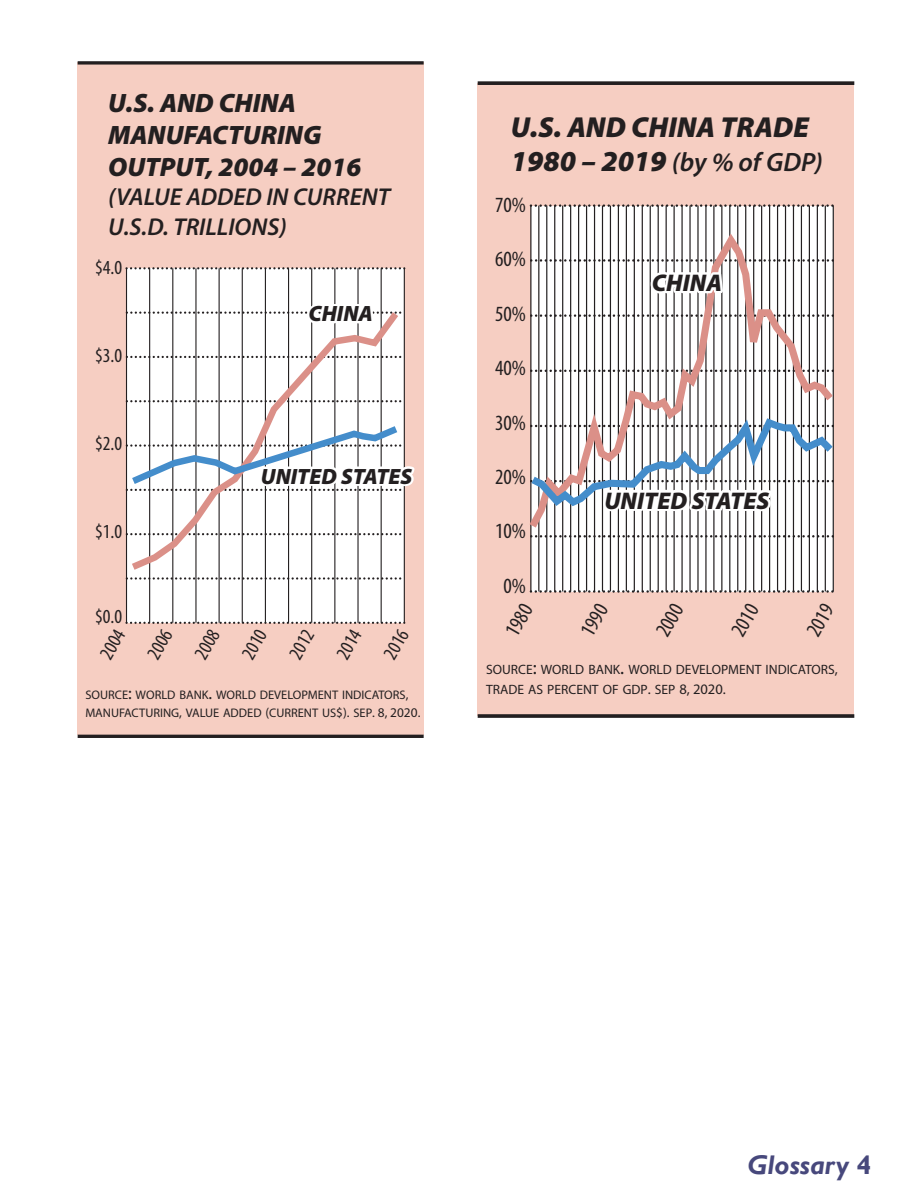
<style>
.page{position:relative;width:918px;height:1188px;background:#fff}
.page>*{position:absolute;margin:0;border:0;box-sizing:border-box;transform-origin:0 0}
.t1{font:italic 900 28.95px "Myriad Pro";color:#231f20}
.t2{font:italic 700 27px "Gill Sans";color:#47487c}
.t3{font:italic 900 26.7px/32px "Myriad Pro";color:#231f20}
.t4{font:italic 600 26.55px "Myriad Pro";color:#231f20}
.t5{font:italic 600 24.45px/29.4px "Myriad Pro";color:#231f20}
.t6{font:italic 900 24.15px "Myriad Pro";color:#231f20}
.t7{font:italic 900 22.2px "Myriad Pro";color:#231f20}
.t8{font:condensed 21.75px "Myriad Pro";color:#231f20}
.t9{font:condensed 19.95px "Myriad Pro";color:#231f20}
.t10{font:13.5px/19.4px "Myriad Pro";color:#231f20}
.t11{font:12.45px/17.7px "Myriad Pro";color:#231f20}
.s1{font-size:17.7px}
.s2{font-size:13.35px}
.s3{font-weight:900;font-size:28.95px}
.s4{font-size:19.35px}
.s5{font-size:14.55px}
.s6{font-style:normal}
</style>
<div class="page">
<div style="left:78px;top:62px;width:346px;height:673px;background:#f6cec2"></div>
<div style="left:127px;top:268px;width:277px;height:355px;background:#fff"></div>
<hr style="left:404px;top:268px;width:1px;height:355px;background:#231f20">
<hr style="left:381px;top:268px;width:1px;height:355px;background:#231f20">
<hr style="left:357px;top:268px;width:2px;height:355px;background:#231f20">
<hr style="left:334px;top:268px;width:1px;height:355px;background:#231f20">
<hr style="left:311px;top:268px;width:1px;height:355px;background:#231f20">
<hr style="left:288px;top:268px;width:1px;height:355px;background:#231f20">
<hr style="left:265px;top:268px;width:1px;height:355px;background:#231f20">
<hr style="left:242px;top:268px;width:1px;height:355px;background:#231f20">
<hr style="left:219px;top:268px;width:1px;height:355px;background:#231f20">
<hr style="left:195px;top:268px;width:2px;height:355px;background:#231f20">
<hr style="left:172px;top:268px;width:1px;height:355px;background:#231f20">
<hr style="left:149px;top:268px;width:1px;height:355px;background:#231f20">
<hr style="left:126px;top:268px;width:1px;height:355px;background:#231f20">
<svg style="left:127px;top:622px;width:277px;height:2px"></svg>
<svg style="left:127px;top:577px;width:277px;height:3px"></svg>
<svg style="left:125px;top:525px;width:280px;height:50px"></svg>
<svg style="left:125px;top:267px;width:290px;height:258px"></svg>
<svg style="left:78px;top:61px;width:346px;height:4px"></svg>
<hr style="left:78px;top:735px;width:346px;height:3px;background:#231f20">
<div style="left:478px;top:83px;width:376px;height:632px;background:#f6cec2"></div>
<div style="left:531px;top:206px;width:302px;height:385px;background:#fff"></div>
<hr style="left:833px;top:206px;width:1px;height:385px;background:#231f20">
<hr style="left:825px;top:206px;width:1px;height:385px;background:#231f20">
<hr style="left:817px;top:206px;width:1px;height:385px;background:#231f20">
<hr style="left:809px;top:206px;width:1px;height:385px;background:#231f20">
<hr style="left:801px;top:206px;width:1px;height:385px;background:#231f20">
<hr style="left:793px;top:206px;width:1px;height:385px;background:#231f20">
<hr style="left:785px;top:206px;width:1px;height:385px;background:#231f20">
<hr style="left:777px;top:206px;width:1px;height:385px;background:#231f20">
<hr style="left:769px;top:206px;width:1px;height:385px;background:#231f20">
<hr style="left:761px;top:206px;width:1px;height:385px;background:#231f20">
<hr style="left:753px;top:206px;width:1px;height:385px;background:#231f20">
<hr style="left:745px;top:206px;width:1px;height:385px;background:#231f20">
<hr style="left:737px;top:206px;width:1px;height:385px;background:#231f20">
<hr style="left:729px;top:206px;width:1px;height:385px;background:#231f20">
<hr style="left:721px;top:206px;width:1px;height:385px;background:#231f20">
<hr style="left:713px;top:206px;width:2px;height:385px;background:#231f20">
<hr style="left:705px;top:206px;width:2px;height:385px;background:#231f20">
<hr style="left:697px;top:206px;width:2px;height:385px;background:#231f20">
<hr style="left:689px;top:206px;width:2px;height:385px;background:#231f20">
<hr style="left:681px;top:206px;width:2px;height:385px;background:#231f20">
<hr style="left:674px;top:206px;width:1px;height:385px;background:#231f20">
<hr style="left:666px;top:206px;width:1px;height:385px;background:#231f20">
<hr style="left:658px;top:206px;width:1px;height:385px;background:#231f20">
<hr style="left:650px;top:206px;width:1px;height:385px;background:#231f20">
<hr style="left:642px;top:206px;width:1px;height:385px;background:#231f20">
<hr style="left:634px;top:206px;width:1px;height:385px;background:#231f20">
<hr style="left:626px;top:206px;width:1px;height:385px;background:#231f20">
<hr style="left:618px;top:206px;width:1px;height:385px;background:#231f20">
<hr style="left:610px;top:206px;width:1px;height:385px;background:#231f20">
<hr style="left:602px;top:206px;width:1px;height:385px;background:#231f20">
<hr style="left:594px;top:206px;width:1px;height:385px;background:#231f20">
<hr style="left:586px;top:206px;width:1px;height:385px;background:#231f20">
<hr style="left:578px;top:206px;width:1px;height:385px;background:#231f20">
<hr style="left:570px;top:206px;width:1px;height:385px;background:#231f20">
<hr style="left:562px;top:206px;width:1px;height:385px;background:#231f20">
<hr style="left:554px;top:206px;width:1px;height:385px;background:#231f20">
<hr style="left:546px;top:206px;width:1px;height:385px;background:#231f20">
<hr style="left:538px;top:206px;width:1px;height:385px;background:#231f20">
<hr style="left:530px;top:206px;width:1px;height:385px;background:#231f20">
<svg style="left:531px;top:590px;width:302px;height:3px"></svg>
<svg style="left:529px;top:204px;width:305px;height:349px"></svg>
<svg style="left:478px;top:81px;width:376px;height:4px;background:#363333"></svg>
<svg style="left:478px;top:714px;width:376px;height:4px;background:#363030"></svg>
<p class="t3" style="left:108px;top:87px;width:255px">U.S. AND CHINA<br>MANUFACTURING<br>OUTPUT, 2004 – 2016</p>
<p class="t5" style="left:108px;top:182px;width:283px">(VALUE ADDED IN CURRENT<br>U.S.D. TRILLIONS)</p>
<p class="t9" style="left:95px;top:256px;width:28px">$4.0</p>
<p class="t9" style="left:95px;top:343px;width:28px">$3.0</p>
<p class="t9" style="left:95px;top:431px;width:28px">$2.0</p>
<p class="t9" style="left:95px;top:519px;width:28px">$1.0</p>
<p class="t9" style="left:95px;top:605px;width:28px">$0.0</p>
<p class="t7" style="left:308px;top:301px;width:66px">CHINA</p>
<p class="t7" style="left:261px;top:464px;width:153px">UNITED STATES</p>
<p class="t9" style="left:94px;top:651px;width:32px;rotate:-60deg">2004</p>
<p class="t9" style="left:142px;top:651px;width:32px;rotate:-60deg">2006</p>
<p class="t9" style="left:189px;top:651px;width:32px;rotate:-60deg">2008</p>
<p class="t9" style="left:236px;top:651px;width:32px;rotate:-60deg">2010</p>
<p class="t9" style="left:284px;top:651px;width:32px;rotate:-60deg">2012</p>
<p class="t9" style="left:331px;top:651px;width:32px;rotate:-60deg">2014</p>
<p class="t9" style="left:378px;top:651px;width:32px;rotate:-60deg">2016</p>
<p class="t11" style="left:85px;top:686px;width:337px">SOURCE<span class="s1">:</span> WORLD BANK<span class="s1">.</span> WORLD DEVELOPMENT INDICATORS<span class="s2">,<br></span>MANUFACTURING<span class="s2">,</span> VALUE ADDED <span class="s2">(</span>CURRENT US<span class="s2">$).</span> SEP<span class="s2">. 8, 2020.</span></p>
<p class="t1" style="left:511px;top:111px;width:300px">U.S. AND CHINA TRADE</p>
<p class="t4" style="left:511px;top:146px;width:314px"><span class="s3">1980 – 2019</span> (by % of GDP)</p>
<p class="t8" style="left:495px;top:192px;width:32px">70%</p>
<p class="t8" style="left:495px;top:246px;width:32px">60%</p>
<p class="t8" style="left:495px;top:300px;width:32px">50%</p>
<p class="t8" style="left:495px;top:355px;width:32px">40%</p>
<p class="t8" style="left:495px;top:409px;width:32px">30%</p>
<p class="t8" style="left:495px;top:464px;width:32px">20%</p>
<p class="t8" style="left:495px;top:518px;width:32px">10%</p>
<p class="t8" style="left:504px;top:572px;width:24px">0%</p>
<p class="t6" style="left:652px;top:269px;width:71px">CHINA</p>
<p class="t6" style="left:604px;top:487px;width:166px">UNITED STATES</p>
<p class="t8" style="left:499px;top:628px;width:35px;rotate:-60deg">1980</p>
<p class="t8" style="left:575px;top:628px;width:35px;rotate:-60deg">1990</p>
<p class="t8" style="left:650px;top:628px;width:35px;rotate:-60deg">2000</p>
<p class="t8" style="left:725px;top:628px;width:35px;rotate:-60deg">2010</p>
<p class="t8" style="left:800px;top:628px;width:35px;rotate:-60deg">2019</p>
<p class="t10" style="left:486px;top:660px;width:353px">SOURCE<span class="s4">:</span> WORLD BANK<span class="s4">.</span> WORLD DEVELOPMENT INDICATORS<span class="s5">,<br></span>TRADE AS PERCENT OF GDP<span class="s5">.</span> SEP <span class="s5">8, 2020.</span></p>
<h2 class="t2" style="left:748px;top:1149px;width:125px">Glossary <span class="s6">4</span></h2>
</div>
